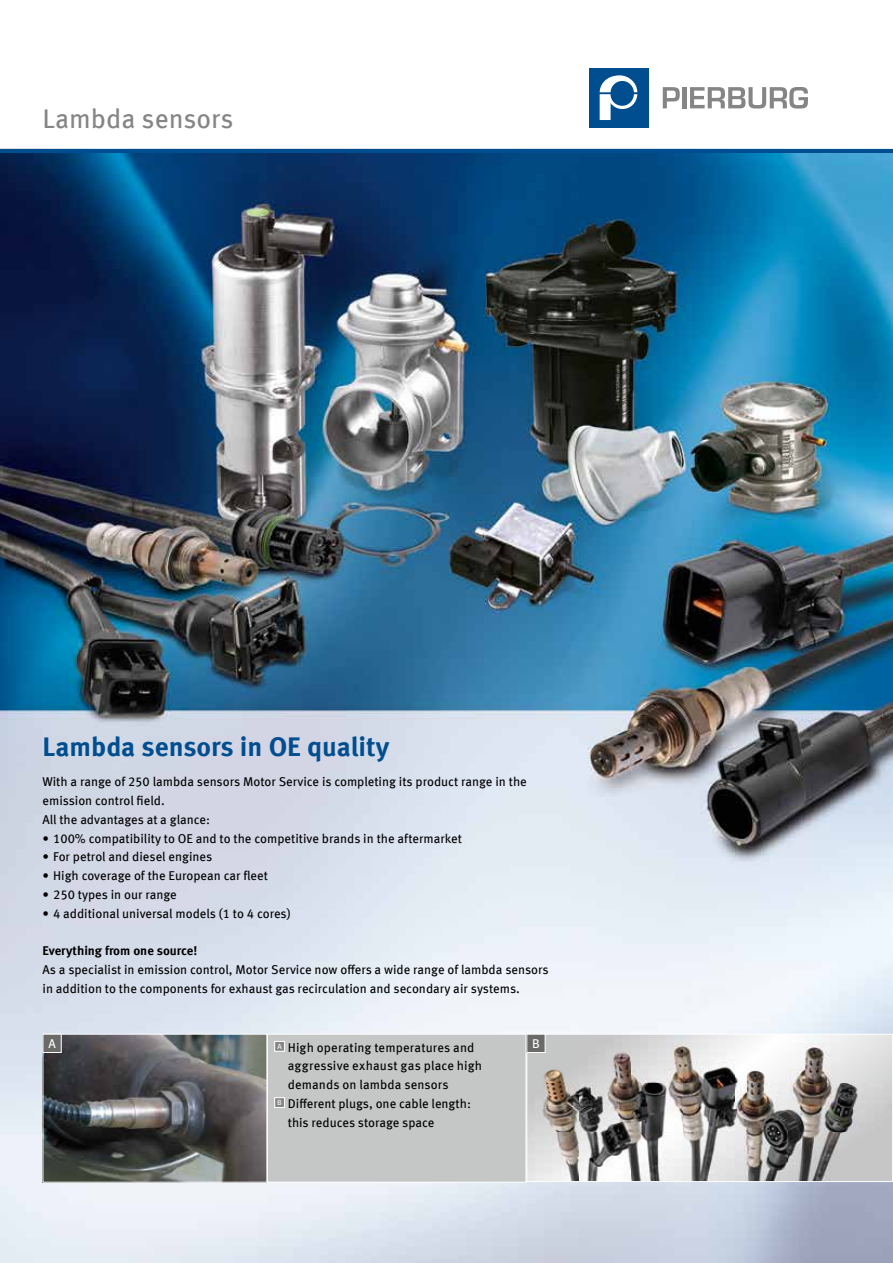
<style>
.page{position:relative;width:893px;height:1263px;background:#fff}
.page>*{position:absolute;margin:0;border:0;box-sizing:border-box;transform-origin:0 0}
.t1{font:700 27px "Meta OFC";color:#004e90}
.t2{font:27px "Meta OFC";color:#868585}
.t3{font:12.75px/18.8px "Meta OFC";color:#000}
.t4{font:700 12.75px "Meta OFC";color:#000}
.t5{font:12.75px "Meta OFC";color:#fff}
</style>
<div class="page">
<img style="left:0;top:152px;width:893px;height:1111px">
<hr style="left:0;top:149px;width:893px;height:3px;background:#004e90">
<div style="left:589px;top:68px;width:59px;height:60px;background:#004e90"></div>
<svg style="left:600px;top:75px;width:37px;height:45px"></svg>
<svg style="left:663px;top:87px;width:17px;height:21px"></svg>
<div style="left:682px;top:87px;width:5px;height:21px;background:#868585"></div>
<svg style="left:690px;top:87px;width:118px;height:22px"></svg>
<img style="left:528px;top:1036px;width:363px;height:144px">
<div style="left:526px;top:1034px;width:367px;height:148px;border:1px solid #fff"></div>
<img style="left:45px;top:1036px;width:220px;height:144px">
<div style="left:43px;top:1034px;width:224px;height:148px;border:1px solid #fff"></div>
<div style="left:267px;top:1034px;width:259px;height:148px;background:#c5c6c6"></div>
<div style="left:275px;top:1041px;width:9px;height:10px;background:#868585"></div>
<div style="left:274px;top:1041px;width:11px;height:11px;border:1px solid #fff"></div>
<div style="left:275px;top:1098px;width:9px;height:9px;background:#868585"></div>
<div style="left:274px;top:1097px;width:11px;height:11px;border:1px solid #fff"></div>
<div style="left:267px;top:1034px;width:259px;height:148px;border:1px solid #fff"></div>
<div style="left:43px;top:1034px;width:18px;height:18px;background:#6a6a69"></div>
<div style="left:43px;top:1034px;width:19px;height:19px;border:1px solid #fff"></div>
<div style="left:527px;top:1034px;width:18px;height:18px;background:#6a6a69"></div>
<div style="left:526px;top:1034px;width:19px;height:19px;border:1px solid #fff"></div>
<h1 class="t2" style="left:43px;top:101px;width:192px">Lambda sensors</h1>
<h1 class="t1" style="left:43px;top:730px;width:348px">Lambda sensors in OE quality</h1>
<p class="t3" style="left:43px;top:773px;width:486px">With a range of 250 lambda sensors Motor Service is completing its product range in the emission control field.<br>All the advantages at a glance:</p>
<p class="t3" style="left:43px;top:829px;width:421px">• 100% compatibility to OE and to the competitive brands in the aftermarket</p>
<p class="t3" style="left:43px;top:848px;width:171px">• For petrol and diesel engines</p>
<p class="t3" style="left:43px;top:866px;width:227px">• High coverage of the European car fleet</p>
<p class="t3" style="left:43px;top:885px;width:136px">• 250 types in our range</p>
<p class="t3" style="left:43px;top:904px;width:250px">• 4 additional universal models (1 to 4 cores)</p>
<p class="t4" style="left:43px;top:943px;width:156px">Everything from one source!</p>
<p class="t3" style="left:43px;top:960px;width:508px">As a specialist in emission control, Motor Service now offers a wide range of lambda sensors in addition to the components for exhaust gas recirculation and secondary air systems.</p>
<p class="t5" style="left:48px;top:1036px;width:9px">A</p>
<p class="t5" style="left:532px;top:1036px;width:9px">B</p>
<p class="t3" style="left:277px;top:1038px;width:198px"><sup>A</sup> High operating temperatures and</p>
<p class="t3" style="left:288px;top:1057px;width:196px">aggressive exhaust gas place high</p>
<p class="t3" style="left:288px;top:1075px;width:162px">demands on lambda sensors</p>
<p class="t3" style="left:277px;top:1094px;width:195px"><sup>B</sup> Different plugs, one cable length:</p>
<p class="t3" style="left:288px;top:1113px;width:148px">this reduces storage space</p>
</div>
